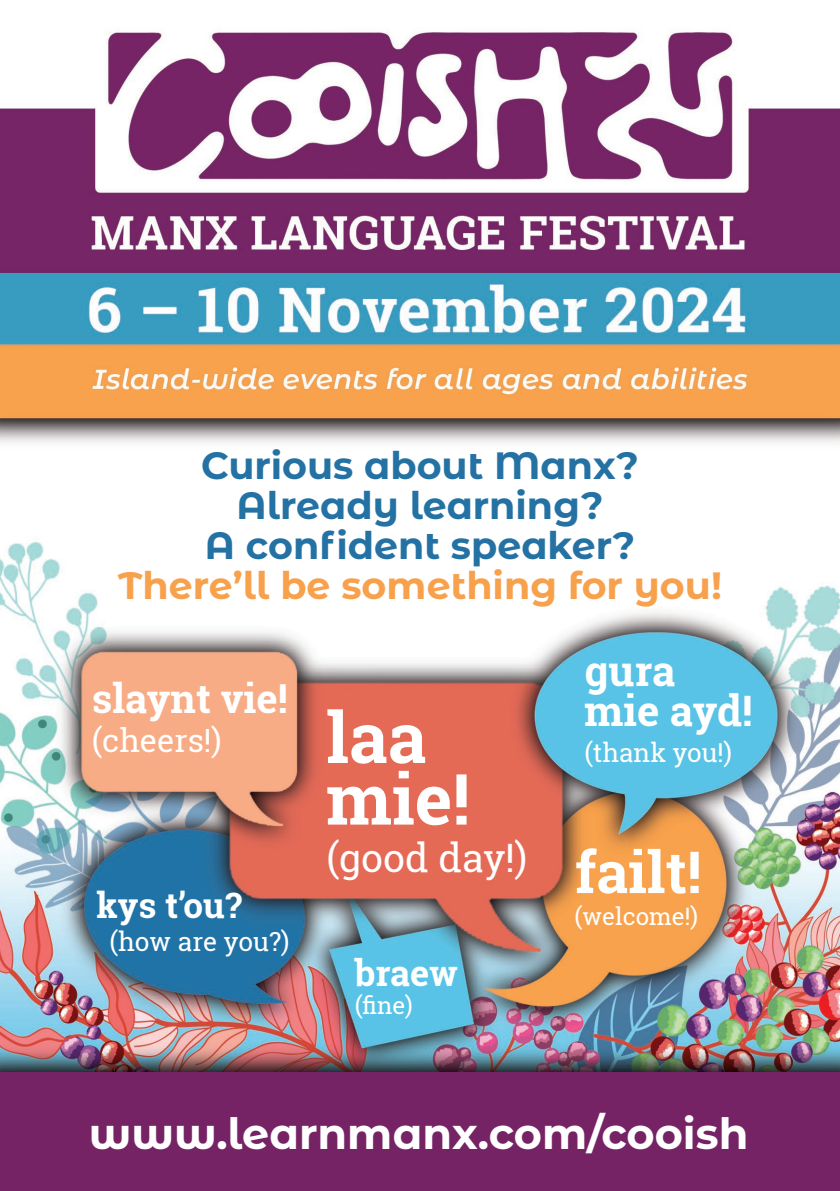
<style>
.page{position:relative;width:840px;height:1191px;background:#fff}
.page>*{position:absolute;margin:0;border:0;box-sizing:border-box;transform-origin:0 0}
.t1{font:700 70.6px/61.6px "Roboto Slab";color:#fff}
.t2{font:700 58px "Roboto Slab";color:#fff}
.t3{font:700 43px "Montserrat Alternates";color:#fff}
.t4{font:700 42px/40px "Roboto Slab";color:#fff}
.t5{font:700 40px "Roboto Slab";color:#fff}
.t6{font:39.2px "Roboto Slab";color:#fff}
.t7{font:700 38px/40px "Montserrat Alternates";color:#2472a4;text-align:center}
.t8{font:700 38px "Montserrat Alternates";color:#f8a14d}
.t9{font:700 36px "Roboto Slab";color:#fff}
.t10{font:700 35px "Roboto Slab";color:#fff}
.t11{font:32px "Roboto Slab";color:#fff}
.t12{font:26.2px "Roboto Slab";letter-spacing:-.005em;color:#fff}
.t13{font:26px "Roboto Slab";color:#fff}
.t14{font:24px "Roboto Slab";color:#fff}
</style>
<div class="page">
<img style="left:0;top:31px;width:839px;height:1041px">
<div style="left:0;top:1072px;width:839px;height:119px;background:#762366"></div>
<p class="t7" style="left:201px;top:443px;width:439px">Curious about Manx?<br>Already learning?<br>A confident speaker?</p>
<p class="t8" style="left:118px;top:558px;width:605px">There’ll be something for you!</p>
<p class="t5" style="left:92px;top:671px;width:197px">slaynt vie!</p>
<p class="t11" style="left:92px;top:718px;width:131px">(cheers!)</p>
<p class="t10" style="left:96px;top:881px;width:147px">kys t’ou?</p>
<p class="t12" style="left:109px;top:923px;width:181px">(how are you?)</p>
<h1 class="t1" style="left:326px;top:706px;width:145px">laa mie!</h1>
<p class="t6" style="left:326px;top:830px;width:202px">(good day!)</p>
<p class="t9" style="left:354px;top:948px;width:105px">braew</p>
<p class="t14" style="left:354px;top:989px;width:60px">(fine)</p>
<p class="t4" style="left:584px;top:650px;width:169px">gura mie ayd!</p>
<p class="t13" style="left:584px;top:735px;width:149px">(thank you!)</p>
<h2 class="t2" style="left:574px;top:832px;width:128px">failt!</h2>
<p class="t14" style="left:574px;top:900px;width:125px">(welcome!)</p>
<p class="t3" style="left:89px;top:1102px;width:661px">www.learnmanx.com/cooish</p>
</div>
